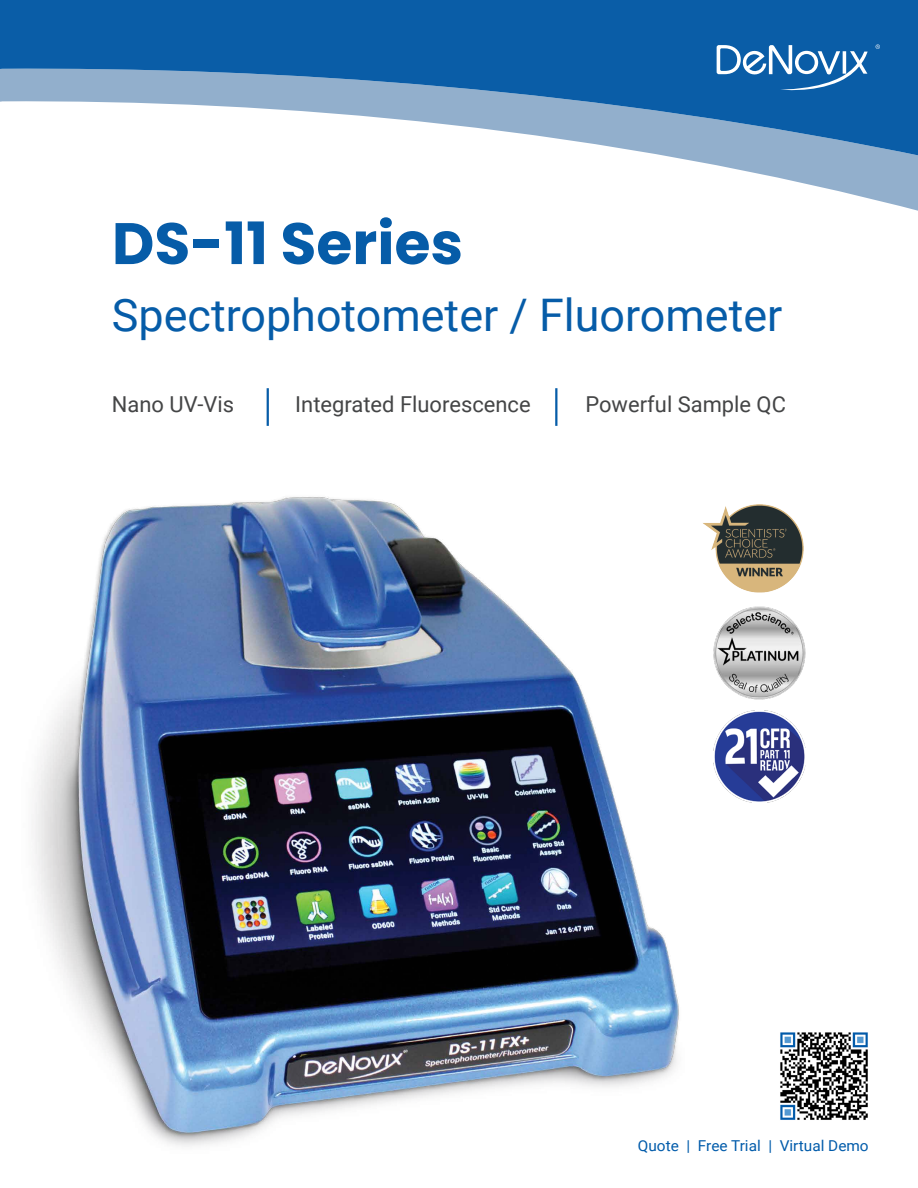
<style>
.page{position:relative;width:918px;height:1188px;background:#fff}
.page>*{position:absolute;margin:0;border:0;box-sizing:border-box;transform-origin:0 0}
.t1{font:700 58.35px "Poppins";color:#065ca8}
.t2{font:44.85px "Roboto";color:#065ca8}
.t3{font:21.9px "Roboto";color:#444546}
.t4{font:15px "Roboto";color:#005baa}
</style>
<div class="page">
<svg style="left:678px;top:158px;width:240px;height:53px"></svg>
<svg style="left:1px;top:0;width:917px;height:158px;fill:#0a5da7"></svg>
<svg style="left:0;top:0;width:1px;height:102px"></svg>
<img style="left:780px;top:1032px;width:88px;height:88px">
<svg style="left:876px;top:44px;width:4px;height:5px"></svg>
<svg style="left:717px;top:45px;width:151px;height:48px"></svg>
<img style="left:32px;top:497px;width:647px;height:650px">
<img style="left:714px;top:711px;width:91px;height:91px">
<img style="left:713px;top:606px;width:93px;height:93px">
<img style="left:703px;top:505px;width:101px;height:87px">
<hr style="left:267px;top:388px;width:2px;height:38px;background:#065ca8">
<hr style="left:555px;top:388px;width:2px;height:38px;background:#065ca8">
<h1 class="t1" style="left:112px;top:210px;width:353px">DS-11 Series</h1>
<h2 class="t2" style="left:112px;top:283px;width:672px">Spectrophotometer / Fluorometer</h2>
<p class="t3" style="left:112px;top:389px;width:124px">Nano UV-Vis</p>
<p class="t3" style="left:295px;top:389px;width:237px">Integrated Fluorescence</p>
<p class="t3" style="left:585px;top:389px;width:202px">Powerful Sample QC</p>
<p class="t4" style="left:638px;top:1135px;width:232px">Quote | Free Trial | Virtual Demo</p>
</div>
